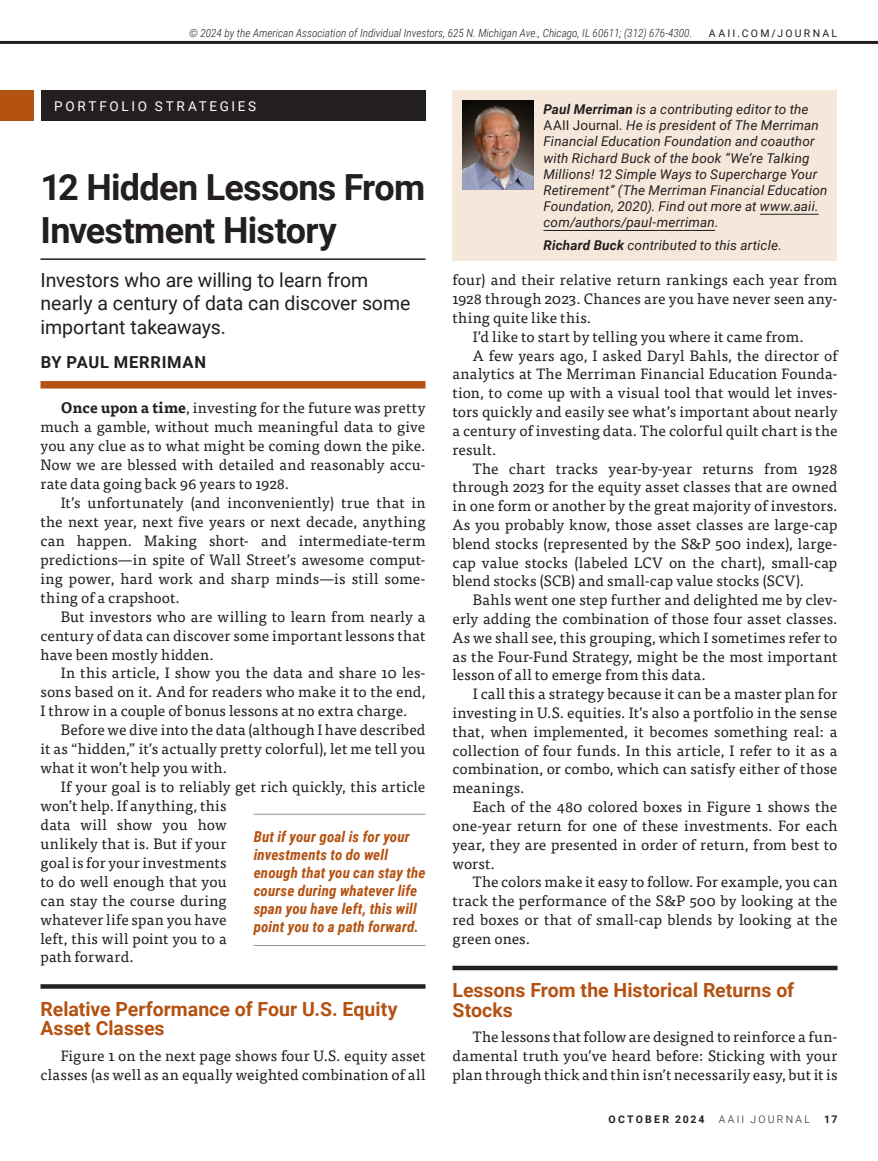
<style>
.page{position:relative;width:878px;height:1161px;background:#fff}
.page>*{position:absolute;margin:0;border:0;box-sizing:border-box;transform-origin:0 0}
.t1{font:700 36px/43.3px "Roboto";letter-spacing:-.02em;color:#231f20}
.t2{font:19.5px/23.5px "Roboto";letter-spacing:-.005em;color:#231f20}
.t3{font:700 19.5px/19.5px "Roboto";color:#b45212}
.t4{font:700 16.5px "Roboto";letter-spacing:.045em;color:#231f20}
.t5{font:15px/18.9px "Tisa Pro";letter-spacing:.01em;color:#231f20;text-align:justify}
.t6{font:italic 700 15px/18px "Roboto Condensed";letter-spacing:.01em;color:#b45212}
.t7{font:italic 13.5px/16.2px "Roboto";letter-spacing:.01em;color:#231f20}
.t8{font:13.5px "Roboto";letter-spacing:.2em;color:#fff}
.t9{font:italic 300 11.25px "Roboto Condensed";color:#231f20}
.t10{font:10.5px "Roboto";letter-spacing:.215em;color:#231f20}
.t11{font:700 10.5px "Roboto";letter-spacing:.2em;color:#231f20}
.t12{font:300 10.5px "Roboto";letter-spacing:.21em;color:#231f20}
.s1{font-weight:700}
.s2{font-style:normal}
</style>
<div class="page">
<hr style="left:0;top:41px;width:878px;height:3px;background:#231f20">
<div style="left:40px;top:90px;width:385px;height:31px;background:#231f20"></div>
<div style="left:0;top:90px;width:33px;height:31px;background:#b45212"></div>
<hr style="left:452px;top:966px;width:385px;height:4px;background:#231f20">
<hr style="left:40px;top:258px;width:385px;height:2px;background:#231f20">
<div style="left:40px;top:381px;width:385px;height:8px;background:#b45212"></div>
<div style="left:40px;top:984px;width:385px;height:5px;background:#231f20"></div>
<hr style="left:254px;top:814px;width:171px;height:1px;background:#939598">
<hr style="left:254px;top:945px;width:171px;height:1px;background:#939598">
<div style="left:452px;top:90px;width:384px;height:170px;background:#f6e7db"></div>
<hr style="left:759px;top:214px;width:59px;height:1px;background:#231f20">
<hr style="left:543px;top:230px;width:172px;height:1px;background:#231f20">
<img style="left:462px;top:101px;width:72px;height:89px">
<p class="t9" style="left:189px;top:25px;width:504px">© 2024 by the American Association of Individual Investors, 625 N. Michigan Ave., Chicago, IL 60611; (312) 676-4300.</p>
<p class="t10" style="left:709px;top:26px;width:130px">AAII.COM/JOURNAL</p>
<p class="t8" style="left:54px;top:97px;width:204px">PORTFOLIO STRATEGIES</p>
<h1 class="t1" style="left:40px;top:164px;width:386px">12 Hidden Lessons From<br>Investment History</h1>
<h2 class="t2" style="left:40px;top:267px;width:371px">Investors who are willing to learn from nearly a century of data can discover some important takeaways.</h2>
<p class="t4" style="left:41px;top:350px;width:167px">BY PAUL MERRIMAN</p>
<p class="t5" style="left:40px;top:398px;width:386px;text-indent:20px"><span class="s1">Once upon a time</span>, investing for the future was pretty much a gamble, without much meaningful data to give you any clue as to what might be coming down the pike.<br>Now we are blessed with detailed and reasonably accu&shy;rate data going back 96 years to 1928.</p>
<p class="t5" style="left:40px;top:493px;width:386px;text-indent:20px">It’s unfortunately (and inconveniently) true that in the next year, next five years or next decade, anything can happen. Making short- and intermediate-term predictions—in spite of Wall Street’s awesome comput&shy;ing power, hard work and sharp minds—is still some&shy;thing of a crapshoot.</p>
<p class="t5" style="left:40px;top:606px;width:386px;text-indent:20px">But investors who are willing to learn from nearly a century of data can discover some important lessons that have been mostly hidden.</p>
<p class="t5" style="left:40px;top:663px;width:386px;text-indent:20px">In this article, I show you the data and share 10 les&shy;sons based on it. And for readers who make it to the end, I throw in a couple of bonus lessons at no extra charge.</p>
<p class="t5" style="left:40px;top:720px;width:386px;text-indent:20px">Before we dive into the data (although I have described it as “hidden,” it’s actually pretty colorful), let me tell you what it won’t help you with.</p>
<p class="t5" style="left:40px;top:776px;width:386px;text-align:left;text-indent:20px">If your goal is to reliably get rich quickly, this article won’t help. If anything, this<br>data will show you how<br>unlikely that is. But if your<br>goal is for your investments<br>to do well enough that you<br>can stay the course during<br>whatever life span you have<br>left, this will point you to a<br>path forward.</p>
<h2 class="t3" style="left:40px;top:998px;width:358px">Relative Performance of Four U.S. Equity<br>Asset Classes</h2>
<p class="t5" style="left:40px;top:1045px;width:386px;text-align:right">Figure 1 on the next page shows four U.S. equity asset classes (as well as an equally weighted combination of all</p>
<p class="t6" style="left:254px;top:827px;width:173px">But if your goal is for your investments to do well enough that you can stay the course during whatever life span you have left, this will point you to a path forward.</p>
<p class="t7" style="left:543px;top:101px;width:285px"><span class="s1">Paul Merriman</span> is a contributing editor to the <span class="s2">AAII Journal</span>. He is president of The Merriman Financial Education Foundation and coauthor with Richard Buck of the book “We’re Talking Millions! 12 Simple Ways to Supercharge Your Retirement” (The Merriman Financial Education Foundation, 2020). Find out more at www.aaii. com/authors/paul-merriman.</p>
<p class="t7" style="left:543px;top:237px;width:240px"><span class="s1">Richard Buck</span> contributed to this article.</p>
<p class="t5" style="left:452px;top:270px;width:386px">four) and their relative return rankings each year from</p>
<p class="t5" style="left:452px;top:289px;width:386px">1928 through 2023. Chances are you have never seen any-</p>
<p class="t5" style="left:452px;top:307px;width:140px">thing quite like this.</p>
<p class="t5" style="left:472px;top:326px;width:332px">I’d like to start by telling you where it came from.</p>
<p class="t5" style="left:472px;top:345px;width:366px">A few years ago, I asked Daryl Bahls, the director of</p>
<p class="t5" style="left:452px;top:364px;width:386px">analytics at The Merriman Financial Education Founda-</p>
<p class="t5" style="left:452px;top:383px;width:386px">tion, to come up with a visual tool that would let inves-</p>
<p class="t5" style="left:452px;top:402px;width:386px">tors quickly and easily see what’s important about nearly</p>
<p class="t5" style="left:452px;top:420px;width:386px">a century of investing data. The colorful quilt chart is the</p>
<p class="t5" style="left:452px;top:439px;width:45px">result.</p>
<p class="t5" style="left:472px;top:458px;width:366px">The chart tracks year-by-year returns from 1928</p>
<p class="t5" style="left:452px;top:477px;width:386px">through 2023 for the equity asset classes that are owned</p>
<p class="t5" style="left:452px;top:496px;width:386px">in one form or another by the great majority of investors.</p>
<p class="t5" style="left:452px;top:514px;width:386px">As you probably know, those asset classes are large-cap</p>
<p class="t5" style="left:452px;top:533px;width:386px">blend stocks (represented by the S&amp;P 500 index), large-</p>
<p class="t5" style="left:452px;top:552px;width:386px">cap value stocks (labeled LCV on the chart), small-cap</p>
<p class="t5" style="left:452px;top:571px;width:353px">blend stocks (SCB) and small-cap value stocks (SCV).</p>
<p class="t5" style="left:472px;top:590px;width:366px">Bahls went one step further and delighted me by clev-</p>
<p class="t5" style="left:452px;top:608px;width:386px">erly adding the combination of those four asset classes.</p>
<p class="t5" style="left:452px;top:627px;width:386px">As we shall see, this grouping, which I sometimes refer to</p>
<p class="t5" style="left:452px;top:646px;width:386px">as the Four-Fund Strategy, might be the most important</p>
<p class="t5" style="left:452px;top:665px;width:255px">lesson of all to emerge from this data.</p>
<p class="t5" style="left:473px;top:684px;width:366px">I call this a strategy because it can be a master plan for</p>
<p class="t5" style="left:452px;top:702px;width:386px">investing in U.S. equities. It’s also a portfolio in the sense</p>
<p class="t5" style="left:452px;top:721px;width:386px">that, when implemented, it becomes something real: a</p>
<p class="t5" style="left:452px;top:740px;width:386px">collection of four funds. In this article, I refer to it as a</p>
<p class="t5" style="left:452px;top:759px;width:386px">combination, or combo, which can satisfy either of those</p>
<p class="t5" style="left:452px;top:778px;width:73px">meanings.</p>
<p class="t5" style="left:473px;top:797px;width:366px">Each of the 480 colored boxes in Figure 1 shows the</p>
<p class="t5" style="left:452px;top:815px;width:386px">one-year return for one of these investments. For each</p>
<p class="t5" style="left:452px;top:834px;width:386px">year, they are presented in order of return, from best to</p>
<p class="t5" style="left:452px;top:853px;width:44px">worst.</p>
<p class="t5" style="left:473px;top:872px;width:366px">The colors make it easy to follow. For example, you can</p>
<p class="t5" style="left:452px;top:891px;width:386px">track the performance of the S&amp;P 500 by looking at the</p>
<p class="t5" style="left:452px;top:909px;width:386px">red boxes or that of small-cap blends by looking at the</p>
<p class="t5" style="left:452px;top:928px;width:79px">green ones.</p>
<h2 class="t3" style="left:452px;top:980px;width:343px">Lessons From the Historical Returns of<br>Stocks</h2>
<p class="t5" style="left:452px;top:1027px;width:386px;text-indent:20px">The lessons that follow are designed to reinforce a fun&shy;damental truth you’ve heard before: Sticking with your plan through thick and thin isn’t necessarily easy, but it is</p>
<p class="t11" style="left:608px;top:1112px;width:97px">OCTOBER 2024</p>
<p class="t12" style="left:718px;top:1112px;width:93px">AAII JOURNAL</p>
<p class="t11" style="left:824px;top:1112px;width:15px">17</p>
</div>
